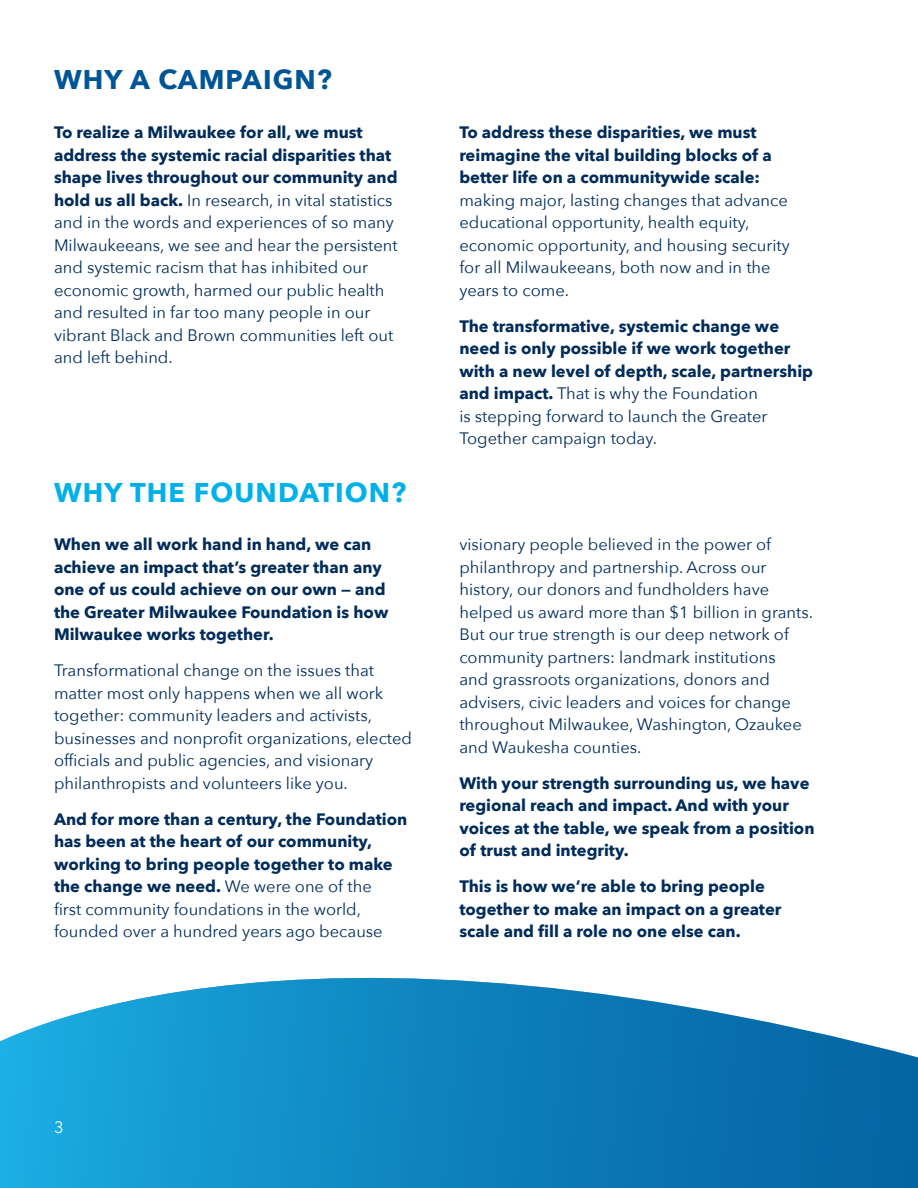
<style>
.page{position:relative;width:918px;height:1188px;background:#fff}
.page>*{position:absolute;margin:0;border:0;box-sizing:border-box;transform-origin:0 0}
.t1{font:700 27px "Avenir Next";letter-spacing:.04em;color:#00b0e9}
.t2{font:700 27px "Avenir Next";letter-spacing:.04em;color:#005595}
.t3{font:16.5px/22.5px "Avenir Next";color:#002c59}
.t4{font:700 16.5px/22.5px "Avenir Next";color:#002c59}
.t5{font:16.5px "Avenir Next";color:#fff}
.s1{font-weight:700}
.s2{font-weight:400}
</style>
<div class="page">
<svg style="left:0;top:977px;width:918px;height:211px;background:#2b93c7"></svg>
<p class="t2" style="left:54px;top:57px;width:279px">WHY A CAMPAIGN?</p>
<p class="t3" style="left:54px;top:120px;width:345px"><span class="s1">To realize a Milwaukee for all, we must address the systemic racial disparities that shape lives throughout our community and hold us all back.</span> In research, in vital statistics and in the words and experiences of so many Milwaukeeans, we see and hear the persistent and systemic racism that has inhibited our economic growth, harmed our public health and resulted in far too many people in our vibrant Black and Brown communities left out and left behind.</p>
<p class="t3" style="left:459px;top:120px;width:332px"><span class="s1">To address these disparities, we must reimagine the vital building blocks of a better life on a communitywide scale: </span>making major, lasting changes that advance educational opportunity, health equity, economic opportunity, and housing security for all Milwaukeeans, both now and in the years to come.</p>
<p class="t4" style="left:459px;top:314px;width:355px">The transformative, systemic change we need is only possible if we work together with a new level of depth, scale, partnership and impact. <span class="s2">That is why the Foundation<br>is stepping forward to launch the Greater Together campaign today.</span></p>
<p class="t1" style="left:54px;top:469px;width:354px">WHY THE FOUNDATION?</p>
<p class="t4" style="left:54px;top:533px;width:336px">When we all work hand in hand, we can achieve an impact that’s greater than any one of us could achieve on our own — and the Greater Milwaukee Foundation is how Milwaukee works together.</p>
<p class="t3" style="left:54px;top:659px;width:360px">Transformational change on the issues that matter most only happens when we all work together: community leaders and activists, businesses and nonprofit organizations, elected officials and public agencies, and visionary philanthropists and volunteers like you.</p>
<p class="t4" style="left:54px;top:808px;width:355px">And for more than a century, the Foundation has been at the heart of our community, working to bring people together to make the change we need. <span class="s2">We were one of the<br>first community foundations in the world, founded over a hundred years ago because</span></p>
<p class="t3" style="left:459px;top:533px;width:355px">visionary people believed in the power of philanthropy and partnership. Across our history, our donors and fundholders have helped us award more than $1 billion in grants.<br>But our true strength is our deep network of community partners: landmark institutions<br>and grassroots organizations, donors and advisers, civic leaders and voices for change throughout Milwaukee, Washington, Ozaukee and Waukesha counties.</p>
<p class="t4" style="left:459px;top:772px;width:357px">With your strength surrounding us, we have regional reach and impact. And with your voices at the table, we speak from a position of trust and integrity.</p>
<p class="t4" style="left:459px;top:875px;width:324px">This is how we’re able to bring people together to make an impact on a greater scale and fill a role no one else can.</p>
<p class="t5" style="left:54px;top:1113px;width:11px">3</p>
</div>
